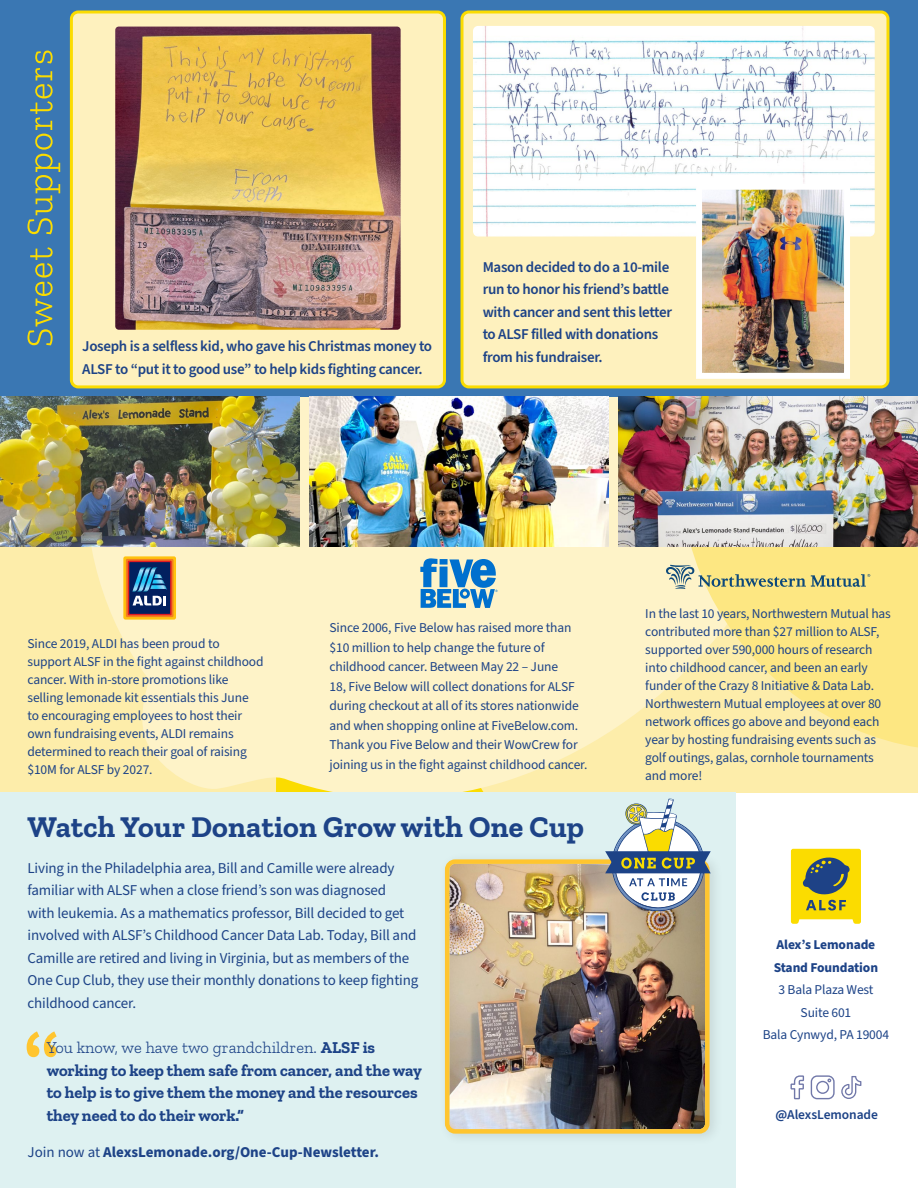
<style>
.page{position:relative;width:918px;height:1188px;background:#fff}
.page>*{position:absolute;margin:0;border:0;box-sizing:border-box;transform-origin:0 0}
.t1{font:700 30px "Zilla Slab";letter-spacing:.01em;color:#1d4387}
.t2{font:700 16.5px/22.5px "Zilla Slab";color:#1d4387}
.t3{font:15px/22.5px "Source Sans Pro";letter-spacing:-.01em;color:#1d4387}
.t4{font:600 15px/22.5px "Source Sans Pro";letter-spacing:-.02em;color:#1d4387}
.t5{font:700 15px "Source Sans Pro";color:#1d4387}
.t6{font:13.5px/18px "Source Sans Pro";letter-spacing:-.01em;color:#1d4387}
.t7{font:700 13.5px/22.5px "Source Sans Pro";letter-spacing:-.01em;color:#1d4387}
.t8{font:600 13.5px "Source Sans Pro";letter-spacing:-.005em;color:#1d4387}
.s1{font-weight:300}
.s2{font-weight:400}
</style>
<div class="page">
<div style="left:0;top:546px;width:49px;height:247px;background:#fdedaa"></div>
<svg style="left:49px;top:396px;width:788px;height:397px;background:#fdf1c1"></svg>
<svg style="left:300px;top:396px;width:9px;height:74px"></svg>
<svg style="left:662px;top:546px;width:256px;height:227px;background:#fcea97"></svg>
<div style="left:0;top:0;width:918px;height:396px;background:#3a77b3"></div>
<svg style="left:790px;top:1075px;width:14px;height:24px"></svg>
<svg style="left:811px;top:1075px;width:24px;height:24px"></svg>
<svg style="left:841px;top:1076px;width:20px;height:23px"></svg>
<img style="left:0;top:396px;width:300px;height:150px">
<img style="left:309px;top:396px;width:300px;height:150px">
<img style="left:618px;top:396px;width:300px;height:150px">
<svg style="left:791px;top:849px;width:70px;height:75px;background:#c2b52f"></svg>
<div style="left:71px;top:12px;width:373px;height:375px;background:#fef1be;border-radius:7px"></div>
<div style="left:70px;top:10px;width:376px;height:378px;border:3px solid #fbdc00;border-radius:7px"></div>
<div style="left:462px;top:12px;width:426px;height:375px;background:#fef1be;border-radius:7px"></div>
<div style="left:461px;top:10px;width:429px;height:378px;border:3px solid #fbdc00;border-radius:7px"></div>
<div style="left:0;top:793px;width:735px;height:395px;background:#def1f1"></div>
<svg style="left:27px;top:1031px;width:30px;height:26px"></svg>
<div style="left:439px;top:851px;width:285px;height:296px;background:#daeded"></div>
<img style="left:450px;top:864px;width:255px;height:265px">
<div style="left:445px;top:859px;width:265px;height:275px;border:4px solid #ffc52f;border-radius:8px"></div>
<svg style="left:605px;top:799px;width:106px;height:112px"></svg>
<img style="left:115px;top:27px;width:286px;height:303px">
<img style="left:473px;top:26px;width:402px;height:211px">
<div style="left:123px;top:556px;width:53px;height:64px;background:#ffc20e;border-radius:2px"></div>
<div style="left:126px;top:559px;width:47px;height:58px;background:#ee5f20"></div>
<div style="left:128px;top:561px;width:44px;height:54px;background:#c51b29"></div>
<div style="left:129px;top:562px;width:41px;height:52px;background:#02205f"></div>
<svg style="left:132px;top:567px;width:35px;height:38px"></svg>
<svg style="left:420px;top:558px;width:78px;height:50px;background:#65a4cb"></svg>
<svg style="left:666px;top:565px;width:204px;height:24px;background:#d0cb89"></svg>
<svg style="left:27px;top:51px;width:33px;height:294px"></svg>
<img style="left:703px;top:191px;width:140px;height:181px">
<div style="left:696px;top:184px;width:154px;height:195px;border:6px solid #fff"></div>
<p class="t4" style="left:82px;top:335px;width:351px">Joseph is a selfless kid, who gave his Christmas money to<br>ALSF to “put it to good use” to help kids fighting cancer.</p>
<p class="t4" style="left:483px;top:256px;width:191px">Mason decided to do a 10-mile run to honor his friend’s battle with cancer and sent this letter to ALSF filled with donations from his fundraiser.</p>
<p class="t6" style="left:27px;top:635px;width:238px">Since 2019, ALDI has been proud to support ALSF in the fight against childhood cancer. With in-store promotions like selling lemonade kit essentials this June to encouraging employees to host their own fundraising events, ALDI remains determined to reach their goal of raising $10M for ALSF by 2027.</p>
<p class="t6" style="left:330px;top:618px;width:259px;line-height:19.5px">Since 2006, Five Below has raised more than $10 million to help change the future of childhood cancer. Between May 22 – June<br>18, Five Below will collect donations for ALSF during checkout at all of its stores nationwide and when shopping online at FiveBelow.com.<br>Thank you Five Below and their WowCrew for joining us in the fight against childhood cancer.</p>
<h1 class="t1" style="left:27px;top:809px;width:558px">Watch Your Donation Grow with One Cup</h1>
<p class="t3" style="left:27px;top:857px;width:392px">Living in the Philadelphia area, Bill and Camille were already familiar with ALSF when a close friend’s son was diagnosed<br>with leukemia. As a mathematics professor, Bill decided to get involved with ALSF’s Childhood Cancer Data Lab. Today, Bill and Camille are retired and living in Virginia, but as members of the One Cup Club, they use their monthly donations to keep fighting childhood cancer.</p>
<p class="t2" style="left:47px;top:1036px;width:377px"><span class="s1">You know, we have two grandchildren.</span> ALSF is working to keep them safe from cancer, and the way to help is to give them the money and the resources they need to do their work.”</p>
<p class="t5" style="left:27px;top:1142px;width:353px"><span class="s2">Join now at</span> AlexsLemonade.org/One-Cup-Newsletter.</p>
<p class="t6" style="left:645px;top:605px;width:247px">In the last 10 years, Northwestern Mutual has contributed more than $27 million to ALSF, supported over 590,000 hours of research into childhood cancer, and been an early funder of the Crazy 8 Initiative &amp; Data Lab.<br>Northwestern Mutual employees at over 80 network offices go above and beyond each year by hosting fundraising events such as golf outings, galas, cornhole tournaments and more!</p>
<p class="t7" style="left:774px;top:934px;width:106px">Alex’s Lemonade<br>Stand Foundation</p>
<p class="t6" style="left:763px;top:979px;width:128px;line-height:22.5px;text-align:center">3 Bala Plaza West<br>Suite 601<br>Bala Cynwyd, PA 19004</p>
<p class="t8" style="left:775px;top:1106px;width:104px">@AlexsLemonade</p>
</div>
